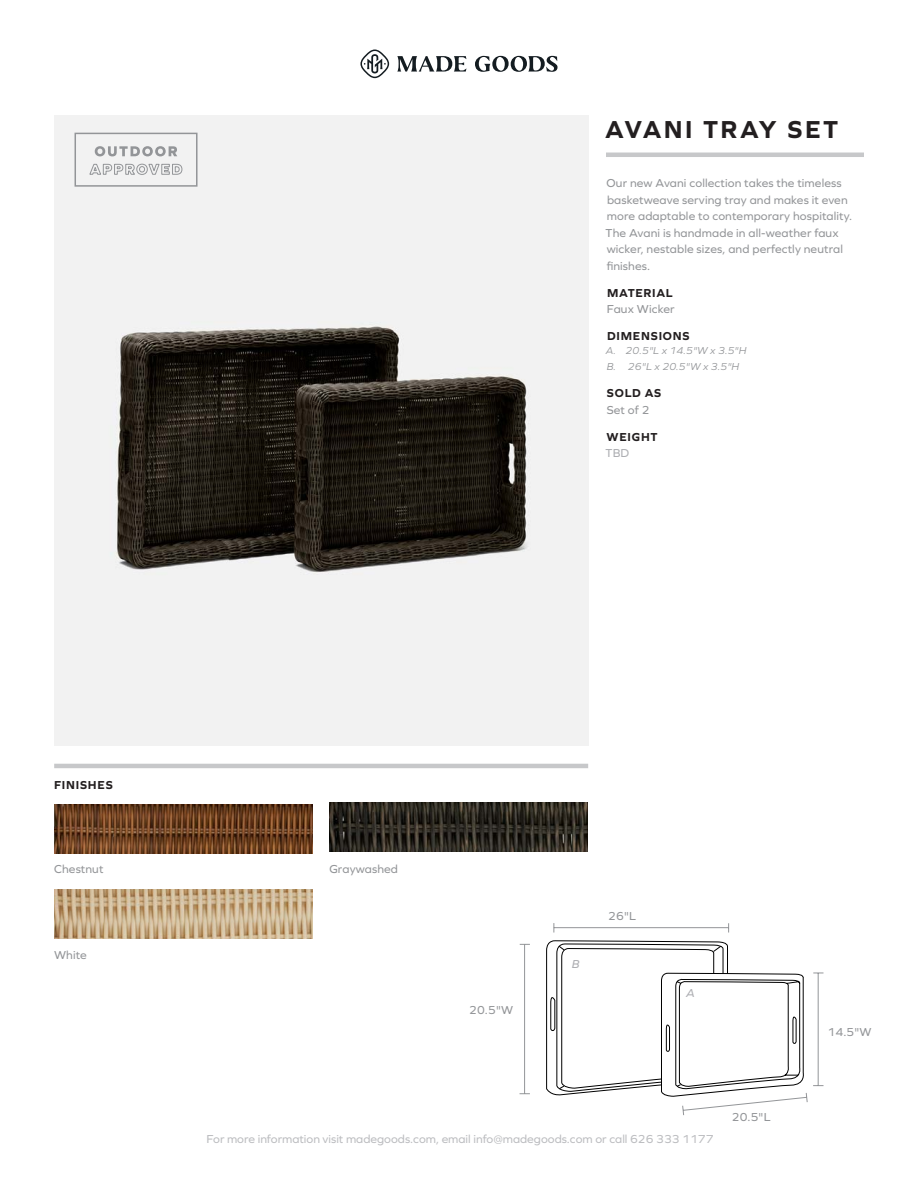
<style>
.page{position:relative;width:918px;height:1188px;background:#fff}
.page>*{position:absolute;margin:0;border:0;box-sizing:border-box;transform-origin:0 0}
.t1{font:700 25.5px "Graphie";letter-spacing:.085em;color:#231f20}
.t2{font:12px/16.5px "Graphie";letter-spacing:.01em;color:#939598}
.t3{font:12px "Graphie";color:#bcbdc0}
.t4{font:700 12px "Graphie";letter-spacing:.065em;color:#231f20}
.t5{font:12px "Graphie";color:#aeafb3}
.t6{font:italic 12px "Graphie";color:#aeafb3}
.t7{font:italic 10.5px/16.5px "Graphie";letter-spacing:.01em;color:#939598}
</style>
<div class="page">
<hr style="left:606px;top:153px;width:258px;height:4px;background:#c7c8ca">
<svg style="left:397px;top:56px;width:161px;height:16px"></svg>
<svg style="left:360px;top:50px;width:29px;height:28px"></svg>
<hr style="left:54px;top:764px;width:534px;height:4px;background:#c7c8ca">
<img style="left:54px;top:116px;width:534px;height:629px">
<hr style="left:524px;top:944px;width:1px;height:150px;background:#939598">
<img style="left:54px;top:804px;width:258px;height:49px">
<hr style="left:554px;top:927px;width:175px;height:1px;background:#939598">
<svg style="left:95px;top:146px;width:82px;height:10px"></svg>
<svg style="left:89px;top:163px;width:94px;height:12px"></svg>
<div style="left:75px;top:133px;width:123px;height:54px;border:2px solid #939598"></div>
<img style="left:329px;top:802px;width:259px;height:50px">
<img style="left:54px;top:890px;width:258px;height:49px">
<svg style="left:546px;top:940px;width:277px;height:176px"></svg>
<h1 class="t1" style="left:605px;top:114px;width:235px">AVANI TRAY SET</h1>
<p class="t2" style="left:606px;top:175px;width:248px">Our new Avani collection takes the timeless basketweave serving tray and makes it even more adaptable to contemporary hospitality.<br>The Avani is handmade in all-weather faux wicker, nestable sizes, and perfectly neutral finishes.</p>
<p class="t4" style="left:607px;top:286px;width:67px">MATERIAL</p>
<p class="t2" style="left:607px;top:301px;width:69px">Faux Wicker</p>
<p class="t4" style="left:607px;top:329px;width:84px">DIMENSIONS</p>
<p class="t7" style="left:606px;top:342px;width:142px">A. 20.5"L x 14.5"W x 3.5"H<br>B. 26"L x 20.5"W x 3.5"H</p>
<p class="t4" style="left:607px;top:386px;width:56px">SOLD AS</p>
<p class="t2" style="left:607px;top:401px;width:44px">Set of 2</p>
<p class="t4" style="left:607px;top:430px;width:52px">WEIGHT</p>
<p class="t5" style="left:606px;top:446px;width:25px">TBD</p>
<p class="t4" style="left:54px;top:778px;width:60px">FINISHES</p>
<p class="t2" style="left:54px;top:861px;width:51px">Chestnut</p>
<p class="t2" style="left:329px;top:861px;width:70px">Graywashed</p>
<p class="t2" style="left:54px;top:946px;width:34px">White</p>
<p class="t2" style="left:469px;top:1002px;width:45px">20.5"W</p>
<p class="t6" style="left:572px;top:956px;width:9px">B</p>
<p class="t2" style="left:608px;top:907px;width:29px">26"L</p>
<p class="t6" style="left:686px;top:986px;width:10px">A</p>
<p class="t2" style="left:732px;top:1108px;width:40px">20.5"L</p>
<p class="t2" style="left:828px;top:1023px;width:45px">14.5"W</p>
<p class="t3" style="left:207px;top:1132px;width:508px">For more information visit madegoods.com, email info@madegoods.com or call 626 333 1177</p>
</div>
